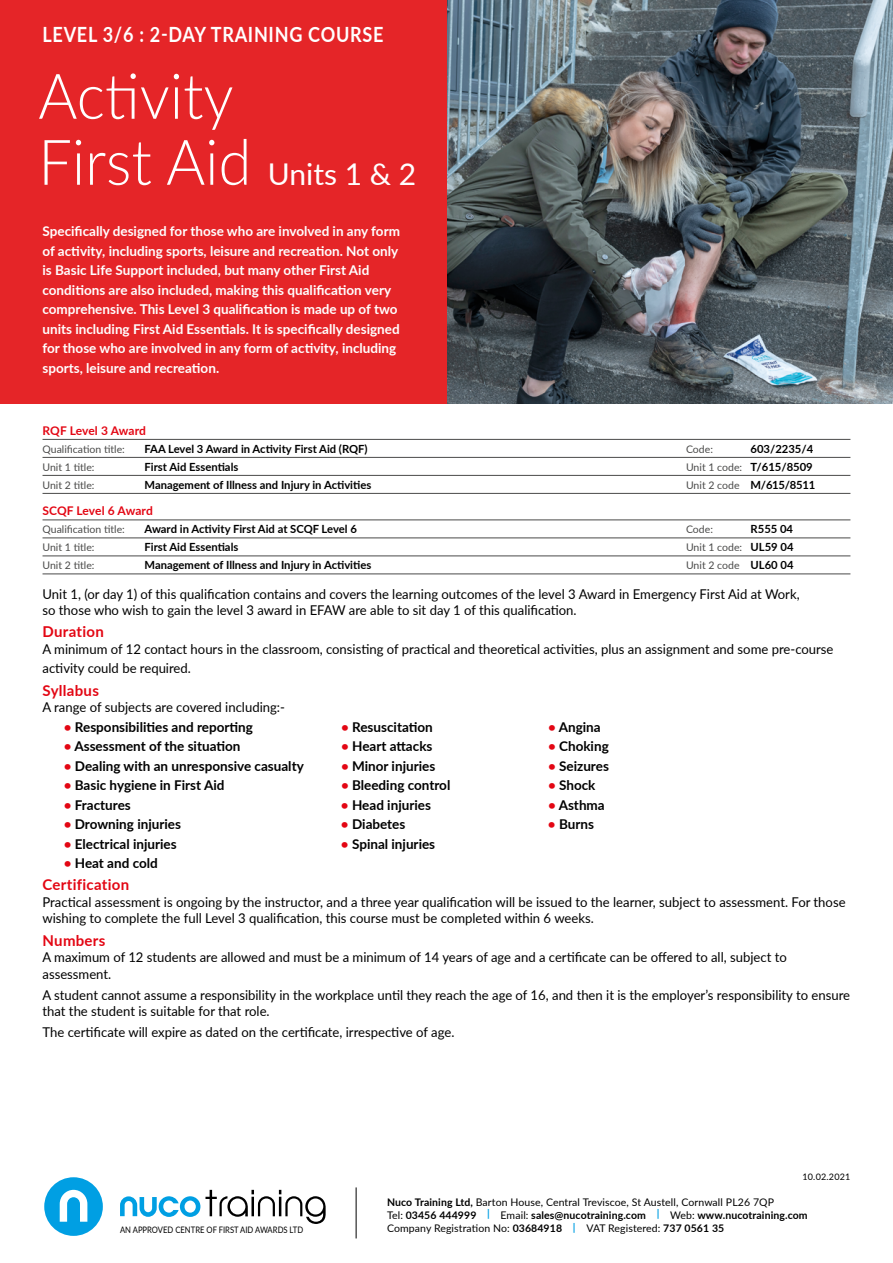
<style>
.page{position:relative;width:893px;height:1263px;background:#fff}
.page>*{position:absolute;margin:0;border:0;box-sizing:border-box;transform-origin:0 0}
.t1{font:300 63px/66px "Lato";color:#fff;scale:.95 1}
.t2{font:700 21px "Lato";letter-spacing:.04em;color:#fff;scale:.86 1}
.t3{font:700 15px "Lato";letter-spacing:.02em;color:#e30613}
.t4{font:13.5px/16.5px "Lato";color:#000}
.t5{font:700 13.5px/19.5px "Lato";color:#fff}
.t6{font:700 13.5px "Lato";color:#000}
.t7{font:700 12px "Lato";letter-spacing:-.005em;color:#e30613}
.t8{font:700 11.25px "Lato";color:#000}
.t9{font:10.5px/13.2px "Lato";letter-spacing:.01em;color:#000}
.t10{font:10.5px "Lato";color:#4a4a49}
.t11{font:9px "Lato";letter-spacing:.025em;color:#000}
.t12{font:8.85px "Lato";color:#000;scale:.86 1}
.s1{font-weight:400;font-size:30px}
.s2{font-weight:700;font-size:11.25px;color:#000}
.s3{font-weight:400;font-size:10.5px;color:#4a4a49}
.s4{color:#e30613}
.s5{font-weight:700}
.s6{font-weight:700;color:#009fe3}
</style>
<div class="page">
<svg style="left:120px;top:1190px;width:206px;height:34px"></svg>
<svg style="left:44px;top:1177px;width:59px;height:59px"></svg>
<hr style="left:356px;top:1187px;width:1px;height:51px;background:#000">
<hr style="left:43px;top:439px;width:807px;height:1px;background:#4a4a49">
<hr style="left:43px;top:457px;width:807px;height:1px;background:#4a4a49">
<hr style="left:43px;top:475px;width:807px;height:1px;background:#4a4a49">
<hr style="left:43px;top:493px;width:807px;height:1px;background:#4a4a49">
<hr style="left:43px;top:520px;width:807px;height:1px;background:#4a4a49">
<hr style="left:43px;top:538px;width:807px;height:1px;background:#4a4a49">
<hr style="left:43px;top:556px;width:807px;height:1px;background:#4a4a49">
<hr style="left:43px;top:574px;width:807px;height:1px;background:#4a4a49">
<img style="left:446px;top:0;width:447px;height:404px">
<div style="left:0;top:0;width:446px;height:404px;background:#e52528"></div>
<h2 class="t2" style="left:43px;top:19px;width:398px">LEVEL 3/6 : 2-DAY TRAINING COURSE</h2>
<h1 class="t1" style="left:38px;top:61px;width:399px">Activity<br>First Aid <span class="s1">Units 1 &amp; 2</span></h1>
<p class="t5" style="left:43px;top:221px;width:359px">Specifically designed for those who are involved in any form of activity, including sports, leisure and recreation. Not only is Basic Life Support included, but many other First Aid conditions are also included, making this qualification very comprehensive. This Level 3 qualification is made up of two units including First Aid Essentials. It is specifically designed for those who are involved in any form of activity, including sports, leisure and recreation.</p>
<p class="t7" style="left:43px;top:422px;width:105px">RQF Level 3 Award</p>
<p class="t10" style="left:43px;top:442px;width:84px">Qualification title:</p>
<p class="t8" style="left:145px;top:440px;width:225px">FAA Level 3 Award in Activity First Aid (RQF)</p>
<p class="t10" style="left:686px;top:442px;width:28px">Code:</p>
<p class="t8" style="left:751px;top:440px;width:64px">603/2235/4</p>
<p class="t10" style="left:43px;top:460px;width:54px">Unit 1 title:</p>
<p class="t8" style="left:145px;top:458px;width:95px">First Aid Essentials</p>
<p class="t10" style="left:686px;top:460px;width:128px">Unit 1 code: <span class="s2">T/615/8509</span></p>
<p class="t10" style="left:43px;top:478px;width:54px">Unit 2 title:</p>
<p class="t8" style="left:145px;top:476px;width:228px">Management of Illness and Injury in Activities</p>
<p class="t8" style="left:686px;top:476px;width:131px"><span class="s3">Unit 2 code</span> M/615/8511</p>
<p class="t7" style="left:43px;top:502px;width:112px">SCQF Level 6 Award</p>
<p class="t10" style="left:43px;top:522px;width:84px">Qualification title:</p>
<p class="t8" style="left:145px;top:521px;width:214px">Award in Activity First Aid at SCQF Level 6</p>
<p class="t10" style="left:686px;top:522px;width:28px">Code:</p>
<p class="t8" style="left:751px;top:521px;width:44px">R555 04</p>
<p class="t10" style="left:43px;top:540px;width:54px">Unit 1 title:</p>
<p class="t8" style="left:145px;top:539px;width:95px">First Aid Essentials</p>
<p class="t10" style="left:686px;top:540px;width:109px">Unit 1 code: <span class="s2">UL59 04</span></p>
<p class="t10" style="left:43px;top:558px;width:54px">Unit 2 title:</p>
<p class="t8" style="left:145px;top:557px;width:228px">Management of Illness and Injury in Activities</p>
<p class="t10" style="left:686px;top:558px;width:109px">Unit 2 code <span class="s2">UL60 04</span></p>
<p class="t4" style="left:43px;top:585px;width:759px">Unit 1, (or day 1) of this qualification contains and covers the learning outcomes of the level 3 Award in Emergency First Aid at Work, so those who wish to gain the level 3 award in EFAW are able to sit day 1 of this qualification.</p>
<p class="t3" style="left:43px;top:621px;width:63px">Duration</p>
<p class="t4" style="left:43px;top:639px;width:792px;line-height:19.5px">A minimum of 12 contact hours in the classroom, consisting of practical and theoretical activities, plus an assignment and some pre-course activity could be required.</p>
<p class="t3" style="left:43px;top:679px;width:58px">Syllabus</p>
<p class="t4" style="left:43px;top:698px;width:244px">A range of subjects are covered including:-</p>
<p class="t6" style="left:64px;top:717px;width:191px"><span class="s4">•</span> Responsibilities and reporting</p>
<p class="t6" style="left:341px;top:717px;width:93px"><span class="s4">•</span> Resuscitation</p>
<p class="t6" style="left:548px;top:717px;width:54px"><span class="s4">•</span> Angina</p>
<p class="t6" style="left:64px;top:736px;width:178px"><span class="s4">•</span> Assessment of the situation</p>
<p class="t6" style="left:341px;top:736px;width:93px"><span class="s4">•</span> Heart attacks</p>
<p class="t6" style="left:548px;top:736px;width:62px"><span class="s4">•</span> Choking</p>
<p class="t6" style="left:64px;top:756px;width:242px"><span class="s4">•</span> Dealing with an unresponsive casualty</p>
<p class="t6" style="left:341px;top:756px;width:96px"><span class="s4">•</span> Minor injuries</p>
<p class="t6" style="left:548px;top:756px;width:62px"><span class="s4">•</span> Seizures</p>
<p class="t6" style="left:64px;top:775px;width:162px"><span class="s4">•</span> Basic hygiene in First Aid</p>
<p class="t6" style="left:341px;top:775px;width:111px"><span class="s4">•</span> Bleeding control</p>
<p class="t6" style="left:548px;top:775px;width:49px"><span class="s4">•</span> Shock</p>
<p class="t6" style="left:64px;top:795px;width:69px"><span class="s4">•</span> Fractures</p>
<p class="t6" style="left:341px;top:795px;width:91px"><span class="s4">•</span> Head injuries</p>
<p class="t6" style="left:548px;top:795px;width:58px"><span class="s4">•</span> Asthma</p>
<p class="t6" style="left:64px;top:814px;width:119px"><span class="s4">•</span> Drowning injuries</p>
<p class="t6" style="left:341px;top:814px;width:66px"><span class="s4">•</span> Diabetes</p>
<p class="t6" style="left:548px;top:814px;width:48px"><span class="s4">•</span> Burns</p>
<p class="t6" style="left:64px;top:834px;width:115px"><span class="s4">•</span> Electrical injuries</p>
<p class="t6" style="left:341px;top:834px;width:96px"><span class="s4">•</span> Spinal injuries</p>
<p class="t6" style="left:64px;top:853px;width:96px"><span class="s4">•</span> Heat and cold</p>
<p class="t3" style="left:43px;top:874px;width:88px">Certification</p>
<p class="t4" style="left:43px;top:893px;width:805px">Practical assessment is ongoing by the instructor, and a three year qualification will be issued to the learner, subject to assessment. For those wishing to complete the full Level 3 qualification, this course must be completed within 6 weeks.</p>
<p class="t3" style="left:43px;top:929px;width:64px">Numbers</p>
<p class="t4" style="left:43px;top:948px;width:746px">A maximum of 12 students are allowed and must be a minimum of 14 years of age and a certificate can be offered to all, subject to assessment.</p>
<p class="t4" style="left:43px;top:986px;width:809px">A student cannot assume a responsibility in the workplace until they reach the age of 16, and then it is the employer’s responsibility to ensure that the student is suitable for that role.</p>
<p class="t4" style="left:43px;top:1023px;width:413px">The certificate will expire as dated on the certificate, irrespective of age.</p>
<p class="t11" style="left:802px;top:1170px;width:50px">10.02.2021</p>
<p class="t9" style="left:387px;top:1195px;width:422px"><span class="s5">Nuco Training Ltd,</span> Barton House, Central Treviscoe, St Austell, Cornwall PL26 7QP<br>Tel: <span class="s5">03456 444999</span> <span class="s6">|</span> Email: <span class="s5">sales@nucotraining.com</span> <span class="s6">|</span> Web: <span class="s5">www.nucotraining.com<br></span>Company Registration No: <span class="s5">03684918</span> <span class="s6">|</span></p>
<p class="t12" style="left:120px;top:1223px;width:214px">AN APPROVED CENTRE OF FIRST AID AWARDS LTD</p>
<p class="t9" style="left:586px;top:1221px;width:139px">VAT Registered: <span class="s5">737 0561 35</span></p>
</div>
